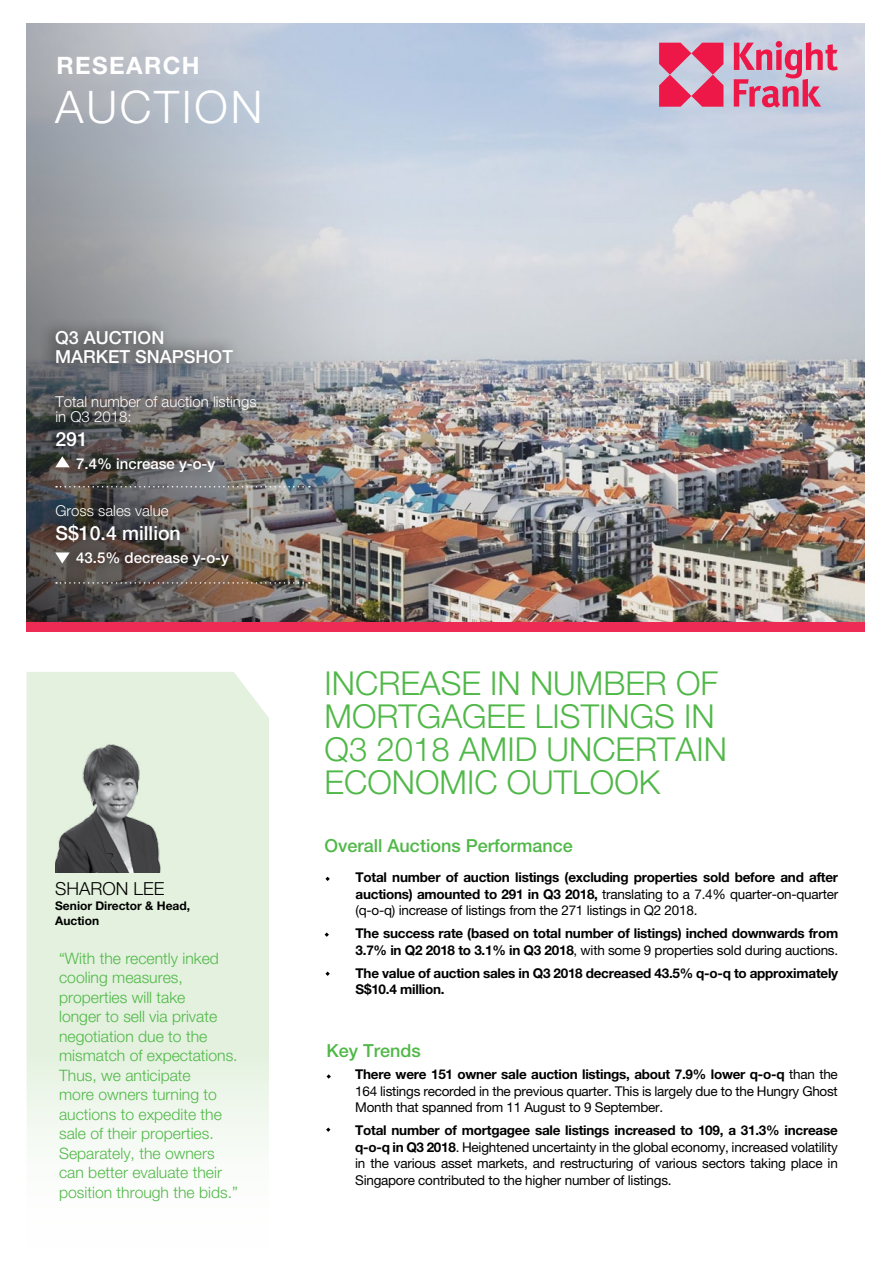
<style>
.page{position:relative;width:893px;height:1263px;background:#fff}
.page>*{position:absolute;margin:0;border:0;box-sizing:border-box;transform-origin:0 0}
.t1{font:300 45px "Helvetica Neue LT Std";letter-spacing:.06em;color:#fff}
.t2{font:300 33px/33px "Helvetica Neue LT Std";color:#50b848}
.t3{font:700 24px "Helvetica Neue LT Std";letter-spacing:.06em;color:#fff}
.t4{font:500 19.5px "Helvetica Neue LT Std";color:#fff}
.t5{font:500 18px "Helvetica Neue LT Std";color:#50b848}
.t6{font:500 18px/19px "Helvetica Neue LT Std";color:#fff}
.t7{font:300 18px "Helvetica Neue LT Std";color:#000}
.t8{font:300 15.75px/19.5px "Helvetica Neue LT Std";color:#50b848}
.t9{font:300 15px/15px "Helvetica Neue LT Std";color:#fff}
.t10{font:500 15px "Helvetica Neue LT Std";color:#fff}
.t11{font:13.5px/16.5px "Helvetica Neue LT Std";letter-spacing:-.02em;color:#000;text-align:justify}
.t12{font:700 13.5px/16.5px "Helvetica Neue LT Std";letter-spacing:-.02em;color:#000}
.t13{font:700 12px/15px "Helvetica Neue LT Std";color:#000}
.s1{font-weight:400}
.s2{font-weight:700}
</style>
<div class="page">
<img style="left:27px;top:23px;width:837px;height:599px">
<img style="left:27px;top:23px;width:357px;height:598px">
<svg style="left:659px;top:43px;width:64px;height:64px;background:#df567b"></svg>
<svg style="left:734px;top:42px;width:104px;height:66px;background:#d28aa7"></svg>
<div style="left:26px;top:622px;width:839px;height:9px;background:#ee2b54"></div>
<svg style="left:325px;top:877px;width:5px;height:4px"></svg>
<svg style="left:325px;top:971px;width:5px;height:5px"></svg>
<svg style="left:325px;top:932px;width:4px;height:5px"></svg>
<div style="left:38px;top:317px;width:203px;height:59px;background:#000;opacity:.8"></div>
<div style="left:38px;top:383px;width:227px;height:196px;background:#000;opacity:.8"></div>
<svg style="left:56px;top:486px;width:254px;height:1px"></svg>
<svg style="left:56px;top:582px;width:254px;height:2px"></svg>
<svg style="left:55px;top:552px;width:15px;height:11px"></svg>
<svg style="left:27px;top:672px;width:242px;height:473px;background:#e5f2e0"></svg>
<img style="left:55px;top:727px;width:108px;height:145px">
<svg style="left:327px;top:1074px;width:4px;height:5px"></svg>
<svg style="left:55px;top:456px;width:15px;height:11px"></svg>
<svg style="left:326px;top:1127px;width:4px;height:5px"></svg>
<h3 class="t3" style="left:56px;top:51px;width:145px">RESEARCH</h3>
<h1 class="t1" style="left:55px;top:79px;width:209px">AUCTION</h1>
<h3 class="t6" style="left:55px;top:328px;width:179px">Q3 AUCTION<br>MARKET SNAPSHOT</h3>
<p class="t9" style="left:55px;top:394px;width:203px">Total number of auction listings in Q3 2018:</p>
<h3 class="t4" style="left:55px;top:427px;width:34px">291</h3>
<p class="t10" style="left:76px;top:455px;width:140px">7.4% increase y-o-y</p>
<p class="t9" style="left:55px;top:503px;width:115px">Gross sales value</p>
<h3 class="t4" style="left:55px;top:521px;width:127px">S$10.4 million</h3>
<p class="t10" style="left:76px;top:549px;width:154px">43.5% decrease y-o-y</p>
<h3 class="t7" style="left:55px;top:878px;width:111px">SHARON LEE</h3>
<p class="t13" style="left:55px;top:898px;width:136px">Senior Director &amp; Head,<br>Auction</p>
<p class="t8" style="left:59px;top:948px;width:180px">“With the recently inked cooling measures, properties will take<br>longer to sell via private negotiation due to the mismatch of expectations.<br>Thus, we anticipate<br>more owners turning to auctions to expedite the sale of their properties.<br>Separately, the owners can better evaluate their position through the bids.”</p>
<h2 class="t2" style="left:325px;top:666px;width:404px">INCREASE IN NUMBER OF<br>MORTGAGEE LISTINGS IN<br>Q3 2018 AMID UNCERTAIN<br>ECONOMIC OUTLOOK</h2>
<h3 class="t5" style="left:325px;top:834px;width:250px">Overall Auctions Performance</h3>
<p class="t12" style="left:356px;top:869px;width:484px;text-align:justify">Total number of auction listings (excluding properties sold before and after auctions) amounted to 291 in Q3 2018, <span class="s1">translating to a 7.4% quarter-on-quarter (q-o-q) increase of listings from the 271 listings in Q2 2018.</span></p>
<p class="t12" style="left:356px;top:925px;width:484px">The success rate (based on total number of listings) inched downwards from<br>3.7% in Q2 2018 to 3.1% in Q3 2018<span class="s1">, with some 9 properties sold during auctions.</span></p>
<p class="t12" style="left:356px;top:964px;width:484px">The value of auction sales in Q3 2018 decreased 43.5% q-o-q to approximately<br>S$10.4 million.</p>
<h3 class="t5" style="left:327px;top:1040px;width:96px">Key Trends</h3>
<p class="t11" style="left:355px;top:1066px;width:484px"><span class="s2">There were 151 owner sale auction listings, about 7.9% lower q-o-q</span> than the 164 listings recorded in the previous quarter. This is largely due to the Hungry Ghost Month that spanned from 11 August to 9 September.</p>
<p class="t11" style="left:355px;top:1122px;width:484px"><span class="s2">Total number of mortgagee sale listings increased to 109, a 31.3% increase q-o-q in Q3 2018</span>. Heightened uncertainty in the global economy, increased volatility in the various asset markets, and restructuring of various sectors taking place in Singapore contributed to the higher number of listings.</p>
</div>
